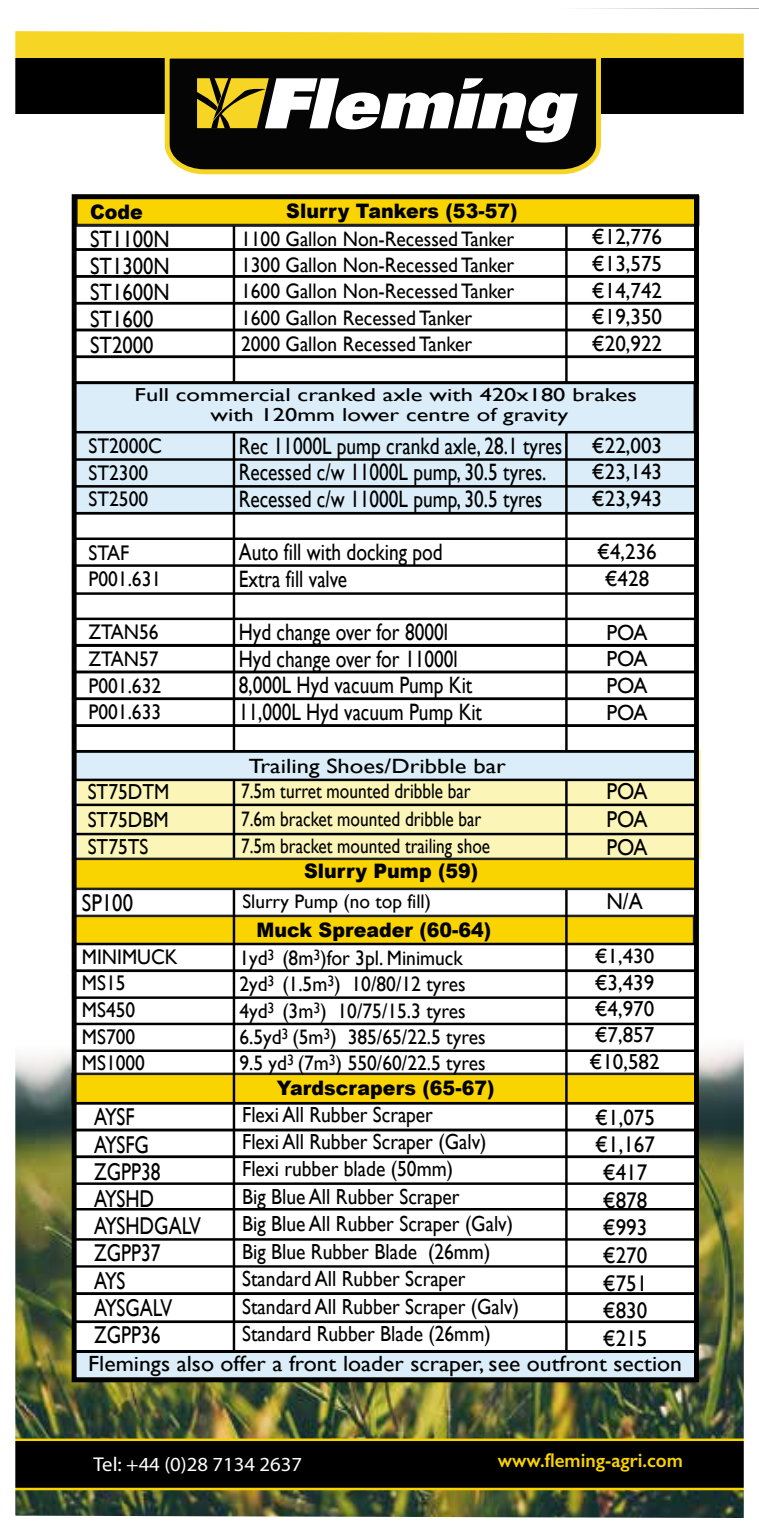
<style>
.page{position:relative;width:759px;height:1531px;background:#fff}
.page>*{position:absolute;margin:0;border:0;box-sizing:border-box;transform-origin:0 0}
.t1{font:24.25px/27.2px "Gill Sans";color:#000;scale:.8 1}
.t2{font:24.25px "Gill Sans";color:#000;scale:.85 1}
.t3{font:23.75px/26.5px "Gill Sans";color:#000;scale:.82 1}
.t4{font:23.5px/26.5px "Gill Sans";color:#000;scale:.88 1}
.t5{font:23px/28px "Gill Sans";letter-spacing:-.02em;color:#000;text-align:justify;scale:.92 1}
.t6{font:22.75px/27.8px "Gill Sans";color:#000;text-align:center;scale:.93 1}
.t7{font:22px "Gill Sans";color:#000;scale:1.07 1}
.t8{font:22px/26.8px "Gill Sans";color:#000;text-align:justify;scale:.96 1}
.t9{font:22px "Gill Sans";color:#000;scale:.95 1}
.t10{font:21.75px/27.5px "Gill Sans";color:#000;scale:.89 1}
.t11{font:21.75px/26.8px "Gill Sans";color:#000;text-align:justify;scale:.96 1}
.t12{font:21.75px/26.5px "Gill Sans";color:#000}
.t13{font:21.75px/27.2px "Gill Sans";color:#000;text-align:justify;scale:.9 1}
.t14{font:21.25px/26.5px "Gill Sans";color:#000;scale:.92 1}
.t15{font:21px/26.2px "Gill Sans";color:#000;scale:.93 1}
.t16{font:21px/27.5px "Gill Sans";color:#000;scale:.82 1}
.t17{font:20.75px "Gill Sans";color:#000;scale:1.19 1}
.t18{font:20.75px "Gill Sans";color:#000}
.t19{font:900 20px "Arial";color:#000;scale:.95 1}
.t20{font:20px "Eurostile";color:#fff}
.t21{font:600 20px "Gill Sans";color:#fad400;scale:.95 1}
.t22{font:19.5px "Gill Sans";color:#000}
.t23{font:18.75px/19.8px "Gill Sans";color:#000;text-align:center;scale:1.31 1}
</style>
<div class="page">
<img style="left:15px;top:8px;width:743px;height:1510px">
<div style="left:73px;top:197px;width:622px;height:1183px;background:#fff"></div>
<div style="left:78px;top:751px;width:622px;height:108px;background:#fbf5b8"></div>
<div style="left:73px;top:916px;width:620px;height:28px;background:#fad400"></div>
<div style="left:72px;top:915px;width:623px;height:30px;border:2px solid #20201f"></div>
<div style="left:73px;top:1074px;width:622px;height:29px;background:#fad400"></div>
<div style="left:71px;top:1072px;width:626px;height:32px;border:2px solid #20201f"></div>
<div style="left:73px;top:248px;width:625px;height:30px;border:2px solid #000"></div>
<div style="left:73px;top:275px;width:625px;height:29px;border:2px solid #000"></div>
<div style="left:73px;top:302px;width:625px;height:29px;border:2px solid #000"></div>
<div style="left:73px;top:356px;width:625px;height:28px;border:2px solid #000"></div>
<div style="left:75px;top:433px;width:620px;height:80px;background:#daedf8"></div>
<div style="left:73px;top:458px;width:625px;height:29px;border:2px solid #000"></div>
<div style="left:73px;top:512px;width:625px;height:28px;border:2px solid #000"></div>
<div style="left:72px;top:564px;width:625px;height:31px;border:2px solid #000"></div>
<div style="left:72px;top:671px;width:625px;height:29px;border:2px solid #000"></div>
<div style="left:72px;top:697px;width:625px;height:30px;border:2px solid #000"></div>
<div style="left:72px;top:777px;width:625px;height:29px;border:2px solid #000"></div>
<div style="left:72px;top:833px;width:625px;height:29px;border:2px solid #000"></div>
<div style="left:72px;top:943px;width:625px;height:29px;border:2px solid #000"></div>
<div style="left:72px;top:969px;width:625px;height:30px;border:2px solid #000"></div>
<div style="left:72px;top:1023px;width:625px;height:29px;border:2px solid #000"></div>
<div style="left:72px;top:1155px;width:625px;height:30px;border:2px solid #000"></div>
<div style="left:72px;top:1129px;width:625px;height:29px;border:2px solid #000"></div>
<div style="left:72px;top:1208px;width:625px;height:32px;border:2px solid #000"></div>
<div style="left:72px;top:1265px;width:625px;height:30px;border:2px solid #000"></div>
<div style="left:73px;top:618px;width:623px;height:29px;border:2px solid #000"></div>
<div style="left:72px;top:1292px;width:625px;height:31px;border:3px solid #000"></div>
<hr style="left:233px;top:199px;width:2px;height:1181px;background:#000">
<hr style="left:565px;top:197px;width:2px;height:1183px;background:#000">
<div style="left:76px;top:197px;width:621px;height:28px;background:#fad400"></div>
<div style="left:75px;top:195px;width:624px;height:31px;border:2px solid #20201f"></div>
<div style="left:74px;top:751px;width:622px;height:29px;background:#daedf8"></div>
<div style="left:72px;top:750px;width:626px;height:31px;border:2px solid #000"></div>
<div style="left:74px;top:859px;width:621px;height:30px;background:#fad400"></div>
<div style="left:73px;top:857px;width:623px;height:33px;border:2px solid #20201f"></div>
<div style="left:74px;top:383px;width:620px;height:49px;background:#daedf8"></div>
<div style="left:72px;top:382px;width:623px;height:51px;border:2px solid #000"></div>
<div style="left:73px;top:1351px;width:623px;height:29px;background:#daedf8"></div>
<div style="left:72px;top:1350px;width:625px;height:31px;border:2px solid #000"></div>
<div style="left:72px;top:194px;width:626px;height:1188px;border:5px solid #000"></div>
<div style="left:73px;top:1102px;width:625px;height:29px;border:2px solid #000"></div>
<p class="t19" style="left:90px;top:197px;width:57px">Code</p>
<p class="t19" style="left:286px;top:197px;width:245px">Slurry Tankers (53-57)</p>
<p class="t4" style="left:90px;top:226px;width:92px">ST1100N<br>ST1300N<br>ST1600N<br>ST1600<br>ST2000</p>
<p class="t15" style="left:241px;top:225px;width:295px">1100 Gallon Non-Recessed Tanker<br>1300 Gallon Non-Recessed Tanker<br>1600 Gallon Non-Recessed Tanker<br>1600 Gallon Recessed Tanker<br>2000 Gallon Recessed Tanker</p>
<p class="t8" style="left:591px;top:223px;width:75px">€12,776 €13,575 €14,742 €19,350 €20,922</p>
<p class="t23" style="left:134px;top:385px;width:385px">Full commercial cranked axle with 420x180 brakes with 120mm lower centre of gravity</p>
<p class="t14" style="left:88px;top:432px;width:81px">ST2000C<br>ST2300<br>ST2500</p>
<p class="t14" style="left:88px;top:539px;width:80px">STAF<br>P001.631</p>
<p class="t14" style="left:88px;top:619px;width:80px">ZTAN56<br>ZTAN57<br>P001.632<br>P001.633</p>
<p class="t3" style="left:239px;top:432px;width:395px">Rec 11000L pump crankd axle, 28.1 tyres<br>Recessed c/w 11000L pump, 30.5 tyres.<br>Recessed c/w 11000L pump, 30.5 tyres</p>
<p class="t3" style="left:239px;top:539px;width:250px">Auto fill with docking pod<br>Extra fill valve</p>
<p class="t3" style="left:239px;top:618px;width:298px">Hyd change over for 8000l<br>Hyd change over for 11000l<br>8,000L Hyd vacuum Pump Kit<br>11,000L Hyd vacuum Pump Kit</p>
<p class="t17" style="left:249px;top:754px;width:217px">Trailing Shoes/Dribble bar</p>
<p class="t16" style="left:241px;top:777px;width:305px">7.5m turret mounted dribble bar<br>7.6m bracket mounted dribble bar<br>7.5m bracket mounted trailing shoe</p>
<p class="t13" style="left:88px;top:778px;width:92px">ST75DTM ST75DBM ST75TS</p>
<p class="t2" style="left:82px;top:888px;width:62px">SP100</p>
<p class="t22" style="left:242px;top:889px;width:190px">Slurry Pump (no top fill)</p>
<p class="t19" style="left:304px;top:857px;width:185px">Slurry Pump (59)</p>
<p class="t19" style="left:256px;top:915px;width:248px">Muck Spreader (60-64)</p>
<p class="t14" style="left:82px;top:943px;width:106px">MINIMUCK<br>MS15<br>MS450<br>MS700<br>MS1000</p>
<p class="t15" style="left:239px;top:945px;width:266px">1yd<sup>3</sup> (8m<sup>3</sup>)for 3pl. Minimuck<br>2yd<sup>3</sup> (1.5m<sup>3</sup>) 10/80/12 tyres<br>4yd<sup>3</sup> (3m<sup>3</sup>) 10/75/15.3 tyres<br>6.5yd<sup>3</sup> (5m<sup>3</sup>) 385/65/22.5 tyres<br>9.5 yd<sup>3</sup> (7m<sup>3</sup>) 550/60/22.5 tyres</p>
<p class="t19" style="left:277px;top:1073px;width:230px">Yardscrapers (65-67)</p>
<p class="t11" style="left:591px;top:432px;width:75px">€22,003 €23,143 €23,943</p>
<p class="t11" style="left:597px;top:538px;width:64px;text-align:center">€4,236 €428</p>
<p class="t11" style="left:606px;top:619px;width:44px">POA POA POA POA</p>
<p class="t5" style="left:606px;top:777px;width:46px">POA POA POA</p>
<p class="t5" style="left:606px;top:887px;width:41px">N/A</p>
<p class="t18" style="left:594px;top:944px;width:61px">€1,430</p>
<p class="t12" style="left:589px;top:969px;width:72px">€3,439 €4,970 €7,857 €10,582</p>
<p class="t1" style="left:94px;top:1103px;width:135px">AYSF<br>AYSFG<br>ZGPP38<br>AYSHD<br>AYSHDGALV<br>ZGPP37<br>AYS<br>AYSGALV<br>ZGPP36</p>
<p class="t10" style="left:242px;top:1100px;width:312px">Flexi All Rubber Scraper<br>Flexi All Rubber Scraper (Galv)<br>Flexi rubber blade (50mm)<br>Big Blue All Rubber Scraper<br>Big Blue All Rubber Scraper (Galv)<br>Big Blue Rubber Blade (26mm)<br>Standard All Rubber Scraper<br>Standard All Rubber Scraper (Galv)<br>Standard Rubber Blade (26mm)</p>
<p class="t9" style="left:595px;top:1104px;width:64px">€1,075</p>
<p class="t6" style="left:595px;top:1130px;width:66px">€1,167 €417 €878 €993 €270 €751 €830 €215</p>
<p class="t7" style="left:88px;top:1350px;width:556px">Flemings also offer a front loader scraper, see outfront section</p>
<p class="t20" style="left:93px;top:1452px;width:210px">Tel: +44 (0)28 7134 2637</p>
<p class="t21" style="left:497px;top:1448px;width:196px">www.fleming-agri.com</p>
</div>
